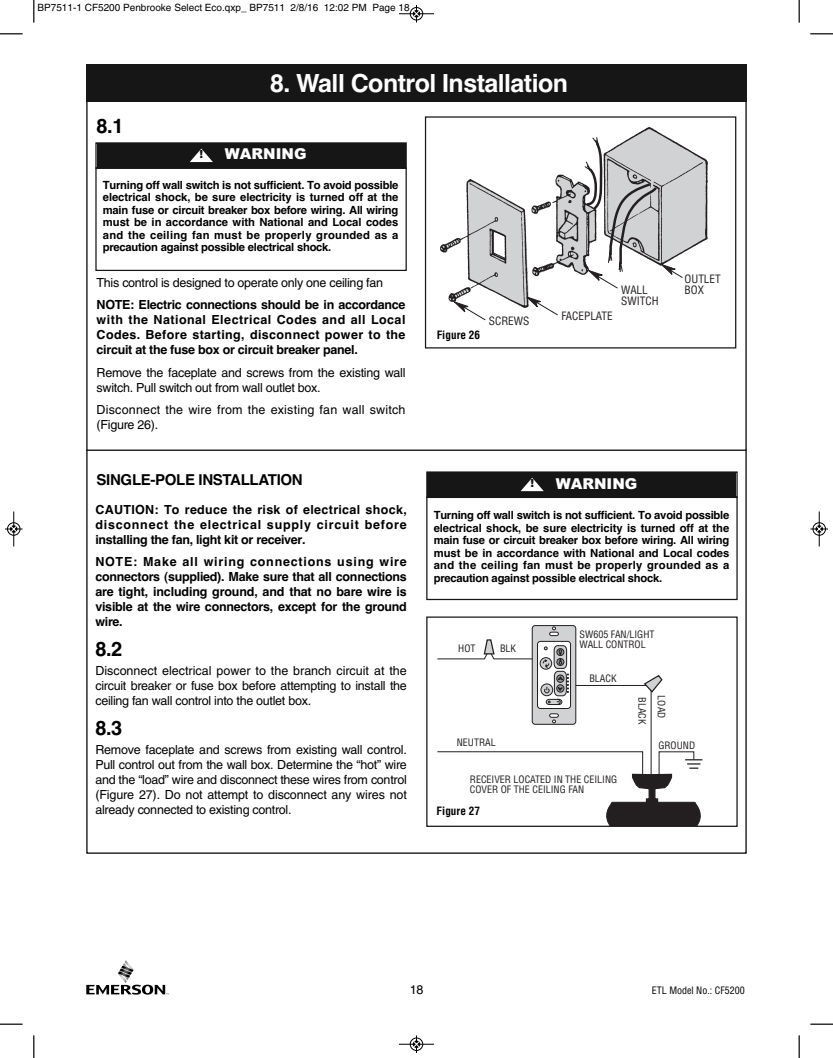
<style>
.page{position:relative;width:833px;height:1058px;background:#fff}
.page>*{position:absolute;margin:0;border:0;box-sizing:border-box;transform-origin:0 0}
.t1{font:700 25px "Helvetica";letter-spacing:-.02em;color:#fff}
.t2{font:700 20px "Helvetica";color:#000}
.t3{font:700 15px "Helvetica";letter-spacing:-.02em;color:#000}
.t4{font:900 15px "Arial";color:#fff}
.t5{font:12.5px/15px "Helvetica";letter-spacing:-.02em;color:#000;text-align:justify}
.t6{font:700 12.5px/15px "Helvetica";letter-spacing:-.02em;color:#000;text-align:justify}
.t7{font:12.5px/15px "Helvetica";letter-spacing:.015em;color:#000}
.t8{font:700 11.25px/12.5px "Helvetica";letter-spacing:-.02em;color:#000;text-align:justify}
.t9{font:condensed 11.25px/11.2px "Helvetica";color:#231f20}
.t10{font:700 condensed 11.25px "Helvetica";color:#000}
.t11{font:900 11.25px "Arial";color:#161616}
.t12{font:condensed 10px/10px "Helvetica";color:#231f20}
.t13{font:10px "Helvetica";color:#000}
.t14{font:condensed 10px "Helvetica";color:#000}
</style>
<div class="page">
<svg style="left:86px;top:960px;width:83px;height:34px"></svg>
<div style="left:86px;top:64px;width:660px;height:37px;background:#161616"></div>
<svg style="left:437px;top:626px;width:265px;height:199px"></svg>
<div style="left:426px;top:616px;width:311px;height:211px;border:1px solid #161616"></div>
<div style="left:436px;top:802px;width:50px;height:18px;background:#fff"></div>
<div style="left:426px;top:496px;width:311px;height:104px;border:1px solid #161616"></div>
<div style="left:427px;top:472px;width:309px;height:25px;background:#161616"></div>
<div style="left:426px;top:471px;width:311px;height:27px;border:1px solid #161616"></div>
<svg style="left:521px;top:477px;width:22px;height:14px"></svg>
<hr style="left:86px;top:449px;width:660px;height:2px;background:#000">
<img style="left:440px;top:128px;width:267px;height:179px">
<div style="left:425px;top:116px;width:311px;height:232px;border:1px solid #161616"></div>
<div style="left:95px;top:167px;width:312px;height:104px;border:1px solid #161616"></div>
<div style="left:97px;top:144px;width:308px;height:24px;background:#161616"></div>
<div style="left:95px;top:142px;width:312px;height:27px;border:1px solid #161616"></div>
<svg style="left:190px;top:149px;width:23px;height:13px"></svg>
<svg style="left:33px;top:0;width:2px;height:22px"></svg>
<svg style="left:0;top:33px;width:22px;height:2px"></svg>
<svg style="left:798px;top:0;width:2px;height:22px"></svg>
<svg style="left:810px;top:33px;width:22px;height:2px"></svg>
<svg style="left:33px;top:1035px;width:2px;height:23px"></svg>
<svg style="left:0;top:1023px;width:22px;height:2px"></svg>
<svg style="left:798px;top:1035px;width:2px;height:23px"></svg>
<svg style="left:810px;top:1023px;width:22px;height:2px"></svg>
<hr style="left:399px;top:14px;width:35px;height:1px;background:#000">
<div style="left:410px;top:7px;width:13px;height:13px;border:1px solid #000;border-radius:50%"></div>
<svg style="left:413px;top:5px;width:6px;height:17px"></svg>
<hr style="left:399px;top:1044px;width:35px;height:1px;background:#000">
<div style="left:410px;top:1037px;width:13px;height:13px;border:1px solid #000;border-radius:50%"></div>
<svg style="left:413px;top:1035px;width:6px;height:17px"></svg>
<hr style="left:14px;top:511px;width:1px;height:35px;background:#000">
<div style="left:7px;top:522px;width:13px;height:13px;border:1px solid #000;border-radius:50%"></div>
<svg style="left:5px;top:526px;width:17px;height:6px"></svg>
<hr style="left:819px;top:511px;width:1px;height:35px;background:#000">
<div style="left:812px;top:522px;width:13px;height:13px;border:1px solid #000;border-radius:50%"></div>
<svg style="left:810px;top:526px;width:18px;height:6px"></svg>
<p class="t13" style="left:38px;top:4px;width:373px">BP7511-1 CF5200 Penbrooke Select Eco.qxp_ BP7511 2/8/16 12:02 PM Page 18</p>
<h2 class="t2" style="left:97px;top:114px;width:28px">8.1</h2>
<h1 class="t1" style="left:270px;top:69px;width:299px">8. Wall Control Installation</h1>
<p class="t11" style="left:199px;top:148px;width:5px">!</p>
<h3 class="t4" style="left:225px;top:145px;width:83px">WARNING</h3>
<p class="t8" style="left:103px;top:179px;width:297px">Turning off wall switch is not sufficient. To avoid possible electrical shock, be sure electricity is turned off at the main fuse or circuit breaker box before wiring. All wiring must be in accordance with National and Local codes and the ceiling fan must be properly grounded as a precaution against possible electrical shock.</p>
<p class="t5" style="left:97px;top:276px;width:288px">This control is designed to operate only one ceiling fan</p>
<p class="t6" style="left:97px;top:297px;width:310px">NOTE: Electric connections should be in accordance with the National Electrical Codes and all Local Codes. Before starting, disconnect power to the circuit at the fuse box or circuit breaker panel.</p>
<p class="t5" style="left:97px;top:366px;width:310px">Remove the faceplate and screws from the existing wall switch. Pull switch out from wall outlet box.</p>
<p class="t7" style="left:97px;top:404px;width:310px">Disconnect the wire from the existing fan wall switch (Figure 26).</p>
<h3 class="t3" style="left:97px;top:471px;width:207px">SINGLE-POLE INSTALLATION</h3>
<p class="t6" style="left:95px;top:501px;width:313px">CAUTION: To reduce the risk of electrical shock, disconnect the electrical supply circuit before installing the fan, light kit or receiver.</p>
<p class="t6" style="left:95px;top:554px;width:313px">NOTE: Make all wiring connections using wire connectors (supplied). Make sure that all connections are tight, including ground, and that no bare wire is visible at the wire connectors, except for the ground wire.</p>
<h2 class="t2" style="left:95px;top:637px;width:28px">8.2</h2>
<p class="t5" style="left:95px;top:664px;width:313px">Disconnect electrical power to the branch circuit at the circuit breaker or fuse box before attempting to install the ceiling fan wall control into the outlet box.</p>
<h2 class="t2" style="left:95px;top:716px;width:28px">8.3</h2>
<p class="t5" style="left:95px;top:743px;width:313px">Remove faceplate and screws from existing wall control.<br>Pull control out from the wall box. Determine the “hot” wire and the “load” wire and disconnect these wires from control (Figure 27). Do not attempt to disconnect any wires not already connected to existing control.</p>
<p class="t10" style="left:436px;top:328px;width:45px">Figure 26</p>
<p class="t9" style="left:489px;top:315px;width:42px">SCREWS</p>
<p class="t9" style="left:561px;top:310px;width:53px">FACEPLATE</p>
<p class="t9" style="left:621px;top:284px;width:39px">WALL<br>SWITCH</p>
<p class="t9" style="left:684px;top:273px;width:38px">OUTLET<br>BOX</p>
<p class="t11" style="left:530px;top:477px;width:5px">!</p>
<h3 class="t4" style="left:555px;top:474px;width:83px">WARNING</h3>
<p class="t8" style="left:433px;top:509px;width:297px">Turning off wall switch is not sufficient. To avoid possible electrical shock, be sure electricity is turned off at the main fuse or circuit breaker box before wiring. All wiring must be in accordance with National and Local codes and the ceiling fan must be properly grounded as a precaution against possible electrical shock.</p>
<p class="t12" style="left:458px;top:644px;width:19px">HOT</p>
<p class="t12" style="left:500px;top:644px;width:18px">BLK</p>
<p class="t12" style="left:457px;top:737px;width:40px">NEUTRAL</p>
<p class="t12" style="left:579px;top:630px;width:76px">SW605 FAN/LIGHT<br>WALL CONTROL</p>
<p class="t12" style="left:589px;top:673px;width:29px">BLACK</p>
<p class="t12" style="left:670px;top:695px;width:30px;line-height:19.2px;rotate:90deg">LOAD<br>BLACK</p>
<p class="t12" style="left:658px;top:740px;width:38px">GROUND</p>
<p class="t12" style="left:470px;top:774px;width:149px">RECEIVER LOCATED IN THE CEILING<br>COVER OF THE CEILING FAN</p>
<p class="t10" style="left:436px;top:804px;width:45px">Figure 27</p>
<p class="t5" style="left:409px;top:983px;width:15px">18</p>
<p class="t14" style="left:651px;top:984px;width:95px">ETL Model No.: CF5200</p>
</div>
